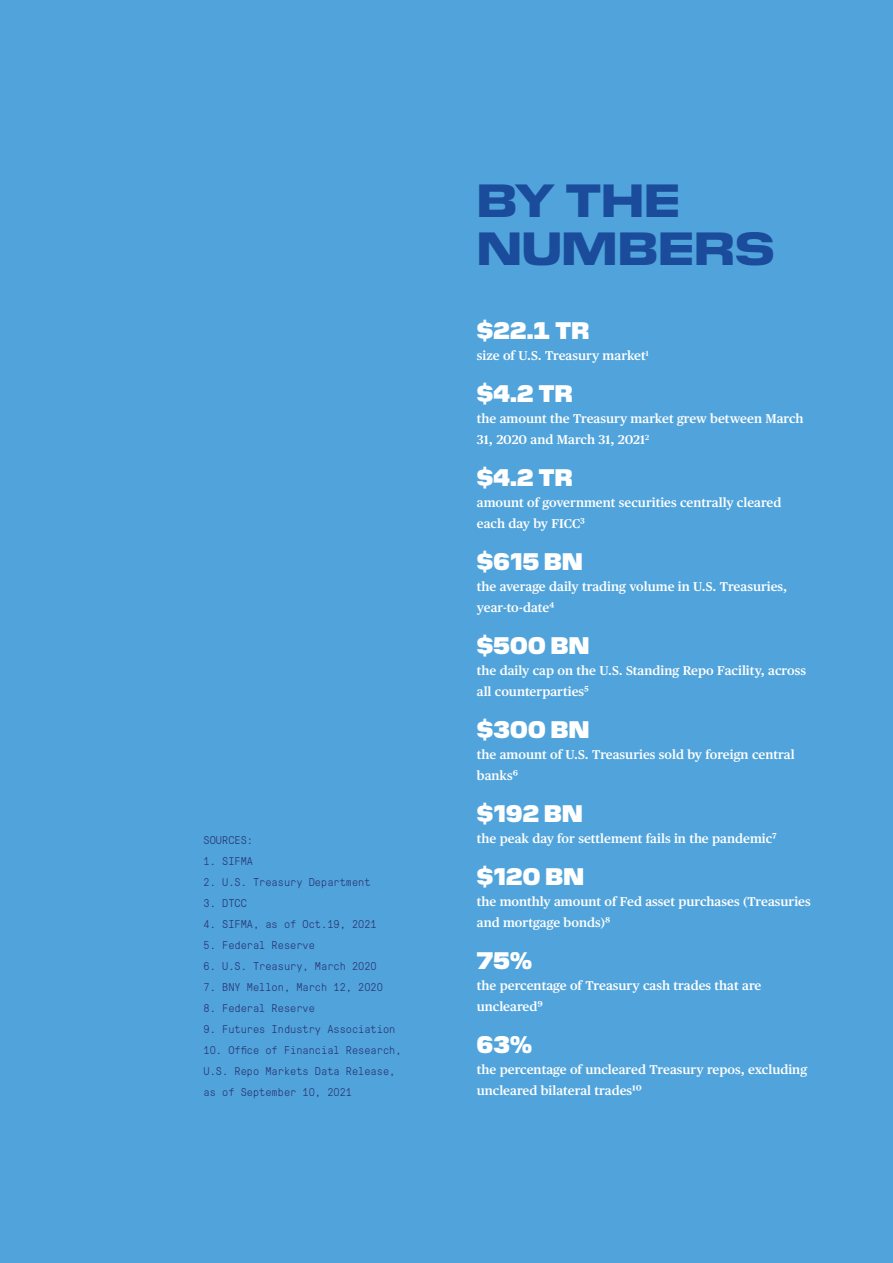
<style>
.page{position:relative;width:893px;height:1263px;background:#51a4db}
.page>*{position:absolute;margin:0;border:0;box-sizing:border-box;transform-origin:0 0}
._01_-_Header_Extende{font:800 46.5px/48px "Pilat Wide";color:#1a4c9b}
.By_The_Numbers_numbe{font:900 24px "Pilat";letter-spacing:.015em;color:#fff}
.By_The_Numbers_small{font:600 12.75px/21px "Publico Text";color:#fff}
.t1{font:300 11.25px/21px "GT Pressura Mono";color:#283474}
</style>
<div class="page">
<p class="t1" style="left:204px;top:828px;width:51px">SOURCES:</p>
<p class="t1" style="left:204px;top:849px;width:51px">1. SIFMA</p>
<p class="t1" style="left:204px;top:870px;width:169px">2. U.S. Treasury Department</p>
<p class="t1" style="left:204px;top:891px;width:45px">3. DTCC</p>
<p class="t1" style="left:204px;top:912px;width:175px">4. SIFMA, as of Oct.19, 2021</p>
<p class="t1" style="left:204px;top:933px;width:113px">5. Federal Reserve</p>
<p class="t1" style="left:204px;top:954px;width:175px">6. U.S. Treasury, March 2020</p>
<p class="t1" style="left:204px;top:975px;width:181px">7. BNY Mellon, March 12, 2020</p>
<p class="t1" style="left:204px;top:996px;width:113px">8. Federal Reserve</p>
<p class="t1" style="left:204px;top:1017px;width:193px">9. Futures Industry Association</p>
<p class="t1" style="left:204px;top:1038px;width:200px">10. Office of Financial Research,<br>U.S. Repo Markets Data Release, as of September 10, 2021</p>
<p class="_01_-_Header_Extende" style="left:477px;top:172px;width:299px">BY THE<br>NUMBERS</p>
<p class="By_The_Numbers_numbe" style="left:477px;top:313px;width:114px">$22.1 TR</p>
<p class="By_The_Numbers_small" style="left:477px;top:344px;width:173px">size of U.S. Treasury market<sup>1</sup></p>
<p class="By_The_Numbers_numbe" style="left:477px;top:376px;width:97px">$4.2 TR</p>
<p class="By_The_Numbers_small" style="left:477px;top:407px;width:328px">the amount the Treasury market grew between March<br>31, 2020 and March 31, 2021<sup>2</sup></p>
<p class="By_The_Numbers_numbe" style="left:477px;top:460px;width:97px">$4.2 TR</p>
<p class="By_The_Numbers_small" style="left:477px;top:491px;width:306px">amount of government securities centrally cleared each day by FICC3</p>
<p class="By_The_Numbers_numbe" style="left:477px;top:544px;width:107px">$615 BN</p>
<p class="By_The_Numbers_small" style="left:477px;top:575px;width:312px">the average daily trading volume in U.S. Treasuries, year-to-date4</p>
<p class="By_The_Numbers_numbe" style="left:477px;top:628px;width:114px">$500 BN</p>
<p class="By_The_Numbers_small" style="left:477px;top:659px;width:331px">the daily cap on the U.S. Standing Repo Facility, across all counterparties5</p>
<p class="By_The_Numbers_numbe" style="left:477px;top:712px;width:114px">$300 BN</p>
<p class="By_The_Numbers_small" style="left:477px;top:743px;width:319px">the amount of U.S. Treasuries sold by foreign central banks6</p>
<p class="By_The_Numbers_numbe" style="left:477px;top:796px;width:107px">$192 BN</p>
<p class="By_The_Numbers_small" style="left:477px;top:827px;width:302px">the peak day for settlement fails in the pandemic7</p>
<p class="By_The_Numbers_numbe" style="left:477px;top:859px;width:109px">$120 BN</p>
<p class="By_The_Numbers_small" style="left:477px;top:890px;width:335px">the monthly amount of Fed asset purchases (Treasuries and mortgage bonds)8</p>
<p class="By_The_Numbers_numbe" style="left:477px;top:943px;width:57px">75%</p>
<p class="By_The_Numbers_small" style="left:477px;top:974px;width:286px">the percentage of Treasury cash trades that are uncleared9</p>
<p class="By_The_Numbers_numbe" style="left:477px;top:1027px;width:57px">63%</p>
<p class="By_The_Numbers_small" style="left:477px;top:1058px;width:332px">the percentage of uncleared Treasury repos, excluding uncleared bilateral trades10</p>
</div>
